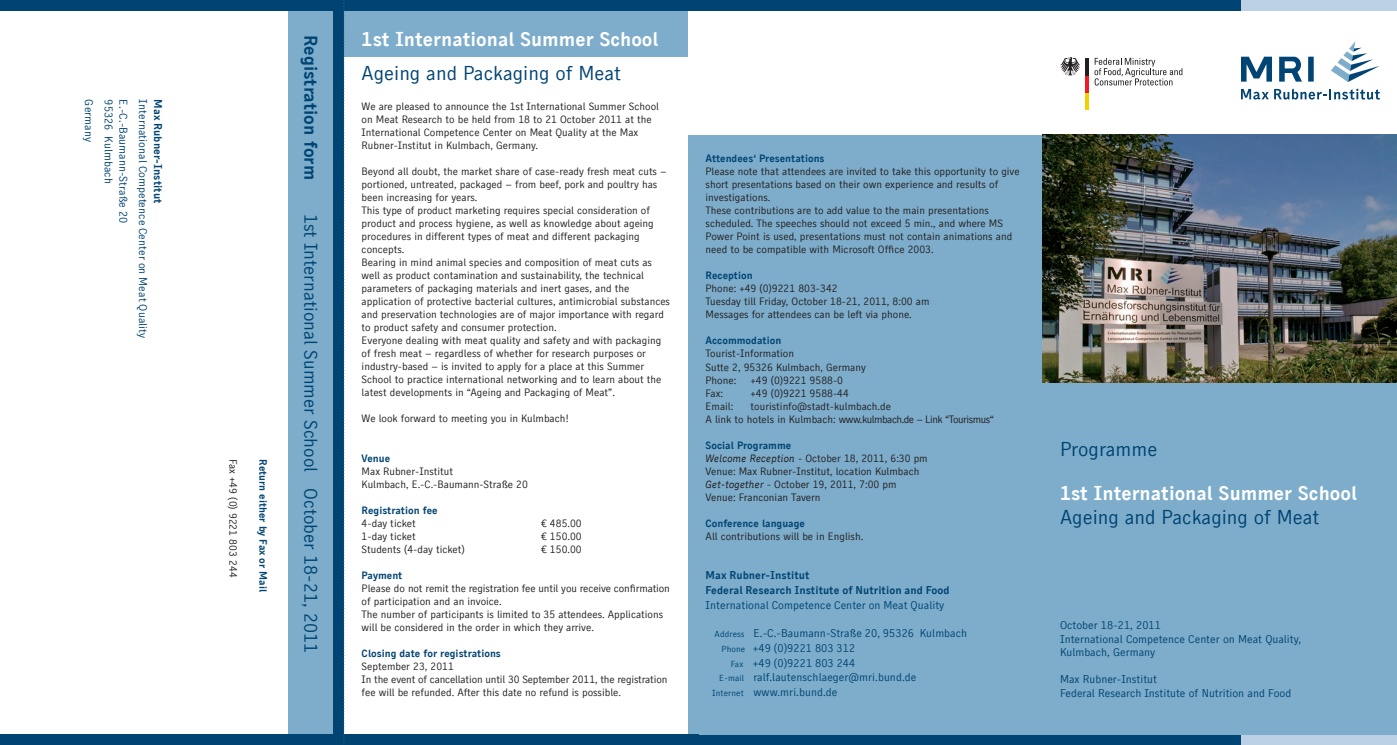
<style>
.page{position:relative;width:1397px;height:745px;background:#fff}
.page>*{position:absolute;margin:0;border:0;box-sizing:border-box;transform-origin:0 0}
.t1{font:20px "Skopex Gothic Reg TF";color:#004473}
.t2{font:20px "Skopex Gothic Bld TF";color:#fff}
.t3{font:18.38px "Skopex Gothic Reg TF";color:#004473}
.t4{font:18.38px "Skopex Gothic Bld TF";color:#004473}
.t5{font:11.25px/13.5px "Skopex Gothic Reg TF";letter-spacing:.005em;color:#004473}
.t6{font:11.25px/14.8px "Skopex Gothic Bld TF";letter-spacing:.005em;color:#004473}
.t7{font:10.62px/13px "Skopex Gothic Reg TF";color:#231f20}
.t8{font:10.62px "Skopex Gothic Bld TF";color:#004473}
.s1{font-family:"Skopex Gothic Reg Ita TF"}
.s2{font-size:8.75px}
</style>
<div class="page">
<div style="left:1240px;top:733px;width:156px;height:11px;background:#bbd1e3"></div>
<div style="left:698px;top:733px;width:542px;height:11px;background:#004473"></div>
<div style="left:1240px;top:0;width:156px;height:11px;background:#bbd1e3"></div>
<svg style="left:1331px;top:41px;width:48px;height:41px"></svg>
<svg style="left:1308px;top:57px;width:5px;height:25px"></svg>
<svg style="left:1241px;top:57px;width:30px;height:25px"></svg>
<svg style="left:1279px;top:57px;width:22px;height:25px"></svg>
<svg style="left:1241px;top:89px;width:138px;height:10px"></svg>
<div style="left:698px;top:0;width:542px;height:11px;background:#004473"></div>
<div style="left:687px;top:135px;width:355px;height:598px;background:#7dadcb"></div>
<div style="left:1042px;top:370px;width:354px;height:363px;background:#7dadcb"></div>
<div style="left:335px;top:11px;width:352px;height:46px;background:#7dadcb"></div>
<hr style="left:1085px;top:92px;width:3px;height:17px;background:#f4cf02">
<hr style="left:1085px;top:75px;width:3px;height:17px;background:#ee1d23">
<hr style="left:1085px;top:58px;width:3px;height:17px;background:#231f20">
<svg style="left:1060px;top:57px;width:20px;height:19px"></svg>
<svg style="left:1094px;top:58px;width:88px;height:27px"></svg>
<img style="left:1042px;top:135px;width:354px;height:247px">
<div style="left:288px;top:0;width:47px;height:744px;background:#7dadcb"></div>
<div style="left:0;top:0;width:698px;height:11px;background:#004473"></div>
<div style="left:0;top:733px;width:698px;height:11px;background:#004473"></div>
<div style="left:333px;top:0;width:11px;height:734px;background:#004473"></div>
<svg style="left:343px;top:0;width:2px;height:745px"></svg>
<p class="t5" style="left:96px;top:99px;width:44px;rotate:90deg">Germany</p>
<p class="t5" style="left:116px;top:99px;width:86px;rotate:90deg">95326 Kulmbach</p>
<p class="t5" style="left:130px;top:99px;width:125px;rotate:90deg">E.-C.-Baumann-Straße 20</p>
<p class="t5" style="left:150px;top:99px;width:240px;rotate:90deg">International Competence Center on Meat Quality</p>
<p class="t6" style="left:165px;top:99px;width:105px;rotate:90deg">Max Rubner-Institut</p>
<p class="t7" style="left:239px;top:459px;width:120px;rotate:90deg">Fax +49 (0) 9221 803 244</p>
<p class="t8" style="left:269px;top:459px;width:134px;rotate:90deg">Return either by Fax or Mail</p>
<h2 class="t4" style="left:321px;top:35px;width:146px;rotate:90deg">Registration form</h2>
<h2 class="t3" style="left:321px;top:213px;width:441px;rotate:90deg">1st International Summer School October 18-21, 2011</h2>
<h1 class="t2" style="left:361px;top:27px;width:298px">1st International Summer School</h1>
<h1 class="t1" style="left:361px;top:61px;width:261px">Ageing and Packaging of Meat</h1>
<p class="t7" style="left:361px;top:100px;width:299px">We are pleased to announce the 1st International Summer School on Meat Research to be held from 18 to 21 October 2011 at the International Competence Center on Meat Quality at the Max Rubner-Institut in Kulmbach, Germany.</p>
<p class="t7" style="left:361px;top:165px;width:310px">Beyond all doubt, the market share of case-ready fresh meat cuts – portioned, untreated, packaged – from beef, pork and poultry has been increasing for years.<br>This type of product marketing requires special consideration of product and process hygiene, as well as knowledge about ageing procedures in different types of meat and different packaging concepts.<br>Bearing in mind animal species and composition of meat cuts as well as product contamination and sustainability, the technical parameters of packaging materials and inert gases, and the application of protective bacterial cultures, antimicrobial substances and preservation technologies are of major importance with regard to product safety and consumer protection.<br>Everyone dealing with meat quality and safety and with packaging of fresh meat – regardless of whether for research purposes or industry-based – is invited to apply for a place at this Summer School to practice international networking and to learn about the latest developments in “Ageing and Packaging of Meat”.</p>
<p class="t7" style="left:361px;top:412px;width:209px">We look forward to meeting you in Kulmbach!</p>
<p class="t8" style="left:361px;top:451px;width:30px">Venue</p>
<p class="t7" style="left:361px;top:464px;width:168px">Max Rubner-Institut<br>Kulmbach, E.-C.-Baumann-Straße 20</p>
<p class="t8" style="left:361px;top:503px;width:77px">Registration fee</p>
<p class="t7" style="left:361px;top:516px;width:56px">4-day ticket</p>
<p class="t7" style="left:541px;top:516px;width:42px">€ 485.00</p>
<p class="t7" style="left:361px;top:529px;width:56px">1-day ticket</p>
<p class="t7" style="left:541px;top:529px;width:42px">€ 150.00</p>
<p class="t7" style="left:361px;top:542px;width:105px">Students (4-day ticket)</p>
<p class="t7" style="left:541px;top:542px;width:42px">€ 150.00</p>
<p class="t8" style="left:361px;top:568px;width:42px">Payment</p>
<p class="t7" style="left:361px;top:581px;width:310px">Please do not remit the registration fee until you receive confirmation of participation and an invoice.<br>The number of participants is limited to 35 attendees. Applications will be considered in the order in which they arrive.</p>
<p class="t8" style="left:361px;top:646px;width:141px">Closing date for registrations</p>
<p class="t7" style="left:361px;top:659px;width:307px">September 23, 2011<br>In the event of cancellation until 30 September 2011, the registration fee will be refunded. After this date no refund is possible.</p>
<p class="t8" style="left:705px;top:152px;width:120px">Attendees‘ Presentations</p>
<p class="t7" style="left:705px;top:165px;width:316px">Please note that attendees are invited to take this opportunity to give short presentations based on their own experience and results of investigations.<br>These contributions are to add value to the main presentations scheduled. The speeches should not exceed 5 min., and where MS Power Point is used, presentations must not contain animations and need to be compatible with Microsoft Office 2003.</p>
<p class="t8" style="left:705px;top:269px;width:49px">Reception</p>
<p class="t7" style="left:705px;top:282px;width:225px">Phone: +49 (0)9221 803-342<br>Tuesday till Friday, October 18-21, 2011, 8:00 am<br>Messages for attendees can be left via phone.</p>
<p class="t8" style="left:705px;top:334px;width:77px">Accommodation</p>
<p class="t7" style="left:705px;top:347px;width:162px">Tourist-Information<br>Sutte 2, 95326 Kulmbach, Germany<br>Phone:</p>
<p class="t7" style="left:750px;top:373px;width:94px">+49 (0)9221 9588-0</p>
<p class="t7" style="left:705px;top:386px;width:19px">Fax:</p>
<p class="t7" style="left:750px;top:386px;width:100px">+49 (0)9221 9588-44</p>
<p class="t7" style="left:705px;top:399px;width:29px">Email:</p>
<p class="t7" style="left:705px;top:399px;width:290px;text-indent:45px">touristinfo@stadt-kulmbach.de<br>A link to hotels in Kulmbach: www.kulmbach.de – Link “Tourismus“</p>
<p class="t8" style="left:705px;top:438px;width:87px">Social Programme</p>
<p class="t7" style="left:705px;top:451px;width:224px"><span class="s1">Welcome Reception</span> - October 18, 2011, 6:30 pm Venue: Max Rubner-Institut, location Kulmbach <span class="s1">Get-together</span> - October 19, 2011, 7:00 pm Venue: Franconian Tavern</p>
<p class="t8" style="left:705px;top:516px;width:101px">Conference language</p>
<p class="t7" style="left:705px;top:529px;width:159px">All contributions will be in English.</p>
<p class="t6" style="left:705px;top:567px;width:245px">Max Rubner-Institut<br>Federal Research Institute of Nutrition and Food</p>
<p class="t5" style="left:705px;top:597px;width:240px">International Competence Center on Meat Quality</p>
<p class="t5" style="left:714px;top:626px;width:254px"><span class="s2">Address</span> E.-C.-Baumann-Straße 20, 95326 Kulmbach</p>
<p class="t5" style="left:721px;top:640px;width:135px"><span class="s2">Phone</span> +49 (0)9221 803 312</p>
<p class="t5" style="left:730px;top:655px;width:126px"><span class="s2">Fax</span> +49 (0)9221 803 244</p>
<p class="t5" style="left:719px;top:670px;width:198px"><span class="s2">E-mail</span> ralf.lautenschlaeger@mri.bund.de</p>
<p class="t5" style="left:712px;top:685px;width:127px"><span class="s2">Internet</span> www.mri.bund.de</p>
<h1 class="t1" style="left:1059px;top:437px;width:99px">Programme</h1>
<h1 class="t2" style="left:1059px;top:480px;width:298px">1st International Summer School</h1>
<h1 class="t1" style="left:1059px;top:505px;width:261px">Ageing and Packaging of Meat</h1>
<p class="t5" style="left:1059px;top:618px;width:242px">October 18-21, 2011<br>International Competence Center on Meat Quality,<br>Kulmbach, Germany</p>
<p class="t5" style="left:1059px;top:672px;width:232px">Max Rubner-Institut<br>Federal Research Institute of Nutrition and Food</p>
</div>
